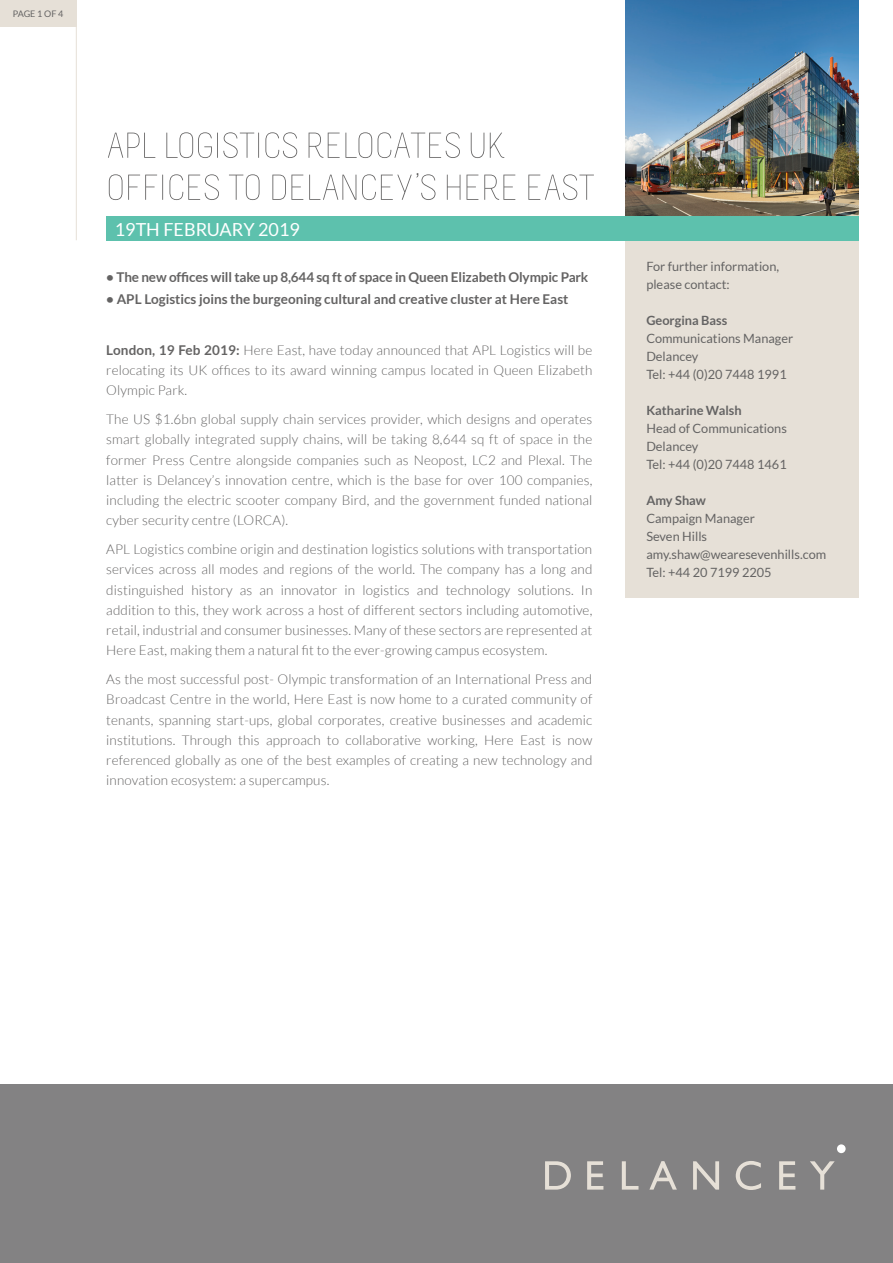
<style>
.page{position:relative;width:893px;height:1263px;background:#fff}
.page>*{position:absolute;margin:0;border:0;box-sizing:border-box;transform-origin:0 0}
.t1{font:18px "Lato";color:#fff}
.t2{font:300 13.5px/20.2px "Lato";letter-spacing:.01em;color:#646363;text-align:justify}
.t3{font:700 13.5px "Lato";color:#646363}
.t4{font:12.75px/18px "Lato";color:#646363}
.t5{font:700 12.75px "Lato";color:#646363}
.t6{font:9px "Lato";letter-spacing:-.01em;color:#646363}
.s1{font-weight:700}
</style>
<div class="page">
<img style="left:625px;top:0;width:234px;height:217px">
<div style="left:0;top:1084px;width:893px;height:179px;background:#838283"></div>
<svg style="left:109px;top:173px;width:485px;height:27px"></svg>
<svg style="left:108px;top:132px;width:396px;height:26px"></svg>
<div style="left:837px;top:1144px;width:9px;height:9px;background:#fff;border-radius:50%"></div>
<svg style="left:545px;top:1161px;width:26px;height:28px"></svg>
<svg style="left:587px;top:1161px;width:16px;height:28px"></svg>
<svg style="left:622px;top:1161px;width:16px;height:28px"></svg>
<svg style="left:649px;top:1161px;width:28px;height:28px"></svg>
<svg style="left:693px;top:1161px;width:26px;height:28px"></svg>
<svg style="left:736px;top:1161px;width:25px;height:29px"></svg>
<svg style="left:779px;top:1161px;width:16px;height:28px"></svg>
<svg style="left:810px;top:1161px;width:25px;height:28px"></svg>
<div style="left:0;top:0;width:76px;height:27px;background:#e6e0d7"></div>
<hr style="left:76px;top:0;width:1px;height:240px;background:#e6e0d7">
<div style="left:625px;top:239px;width:234px;height:359px;background:#e6e0d7"></div>
<div style="left:106px;top:217px;width:753px;height:24px;background:#5dc1ad"></div>
<p class="t6" style="left:13px;top:9px;width:52px">PAGE 1 OF 4</p>
<h1 class="t1" style="left:115px;top:219px;width:187px">19TH FEBRUARY 2019</h1>
<p class="t3" style="left:106px;top:269px;width:484px">• The new offices will take up 8,644 sq ft of space in Queen Elizabeth Olympic Park</p>
<p class="t3" style="left:106px;top:291px;width:464px">• APL Logistics joins the burgeoning cultural and creative cluster at Here East</p>
<p class="t2" style="left:106px;top:340px;width:488px"><span class="s1">London, 19 Feb 2019:</span> Here East, have today announced that APL Logistics will be relocating its UK offices to its award winning campus located in Queen Elizabeth Olympic Park.</p>
<p class="t2" style="left:106px;top:409px;width:488px">The US $1.6bn global supply chain services provider, which designs and operates smart globally integrated supply chains, will be taking 8,644 sq ft of space in the former Press Centre alongside companies such as Neopost, LC2 and Plexal. The latter is Delancey’s innovation centre, which is the base for over 100 companies, including the electric scooter company Bird, and the government funded national cyber security centre (LORCA).</p>
<p class="t2" style="left:106px;top:539px;width:488px">APL Logistics combine origin and destination logistics solutions with transportation services across all modes and regions of the world. The company has a long and distinguished history as an innovator in logistics and technology solutions. In addition to this, they work across a host of different sectors including automotive, retail, industrial and consumer businesses. Many of these sectors are represented at Here East, making them a natural fit to the ever-growing campus ecosystem.</p>
<p class="t2" style="left:106px;top:669px;width:488px">As the most successful post- Olympic transformation of an International Press and Broadcast Centre in the world, Here East is now home to a curated community of tenants, spanning start-ups, global corporates, creative businesses and academic institutions. Through this approach to collaborative working, Here East is now referenced globally as one of the best examples of creating a new technology and innovation ecosystem: a supercampus.</p>
<p class="t4" style="left:646px;top:257px;width:134px">For further information, please contact:</p>
<p class="t5" style="left:646px;top:313px;width:83px">Georgina Bass</p>
<p class="t4" style="left:646px;top:329px;width:148px">Communications Manager<br>Delancey<br>Tel: +44 (0)20 7448 1991</p>
<p class="t5" style="left:646px;top:403px;width:97px">Katharine Walsh</p>
<p class="t4" style="left:646px;top:419px;width:142px">Head of Communications<br>Delancey<br>Tel: +44 (0)20 7448 1461</p>
<p class="t5" style="left:646px;top:493px;width:61px">Amy Shaw</p>
<p class="t4" style="left:646px;top:509px;width:181px">Campaign Manager<br>Seven Hills amy.shaw@wearesevenhills.com<br>Tel: +44 20 7199 2205</p>
</div>
